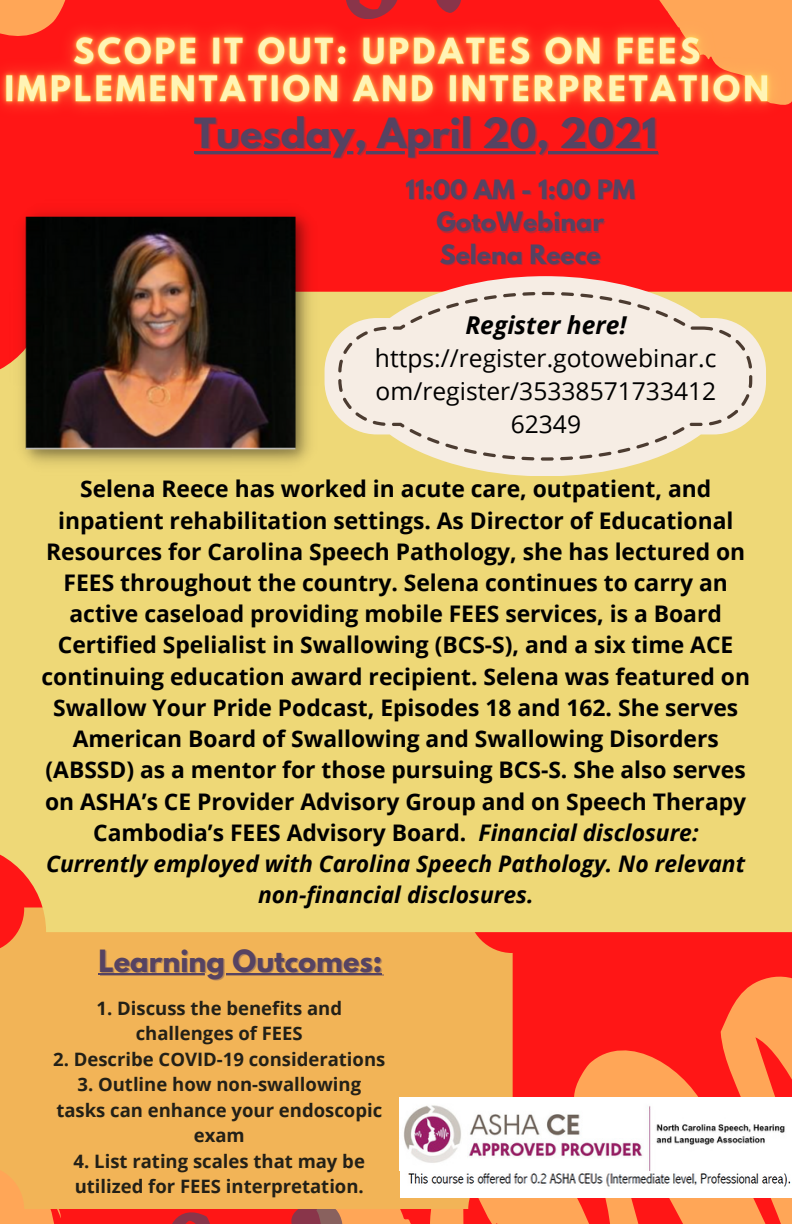
<style>
.page{position:relative;width:792px;height:1224px;background:#ff1616}
.page>*{position:absolute;margin:0;border:0;box-sizing:border-box;transform-origin:0 0}
.t1{font:700 37px "League Spartan";color:#564362}
.t2{font:700 27.2px "League Spartan";color:#564362}
.t3{font:24.6px/33px "Open Sans";color:#000;text-align:center}
.t4{font:italic 700 24.6px "Open Sans";color:#000}
.t5{font:700 23.6px "League Spartan";color:#564362}
.t6{font:700 22.8px/31.2px "Open Sans";color:#000;text-align:center}
.t7{font:700 18.6px/25.6px "Open Sans";color:#232017;text-align:center}
.s1{font-style:italic}
</style>
<div class="page">
<svg style="left:346px;top:0;width:52px;height:1px"></svg>
<svg style="left:436px;top:0;width:25px;height:1px"></svg>
<svg style="left:350px;top:976px;width:442px;height:248px"></svg>
<svg style="left:291px;top:1209px;width:59px;height:15px"></svg>
<svg style="left:0;top:1209px;width:210px;height:15px"></svg>
<div style="left:0;top:932px;width:513px;height:277px;background:#f2b457"></div>
<div style="left:0;top:292px;width:792px;height:640px;background:#eed877"></div>
<img style="left:400px;top:1097px;width:392px;height:100px">
<img style="left:9px;top:211px;width:312px;height:264px">
<img style="left:0;top:1px;width:792px;height:109px">
<hr style="left:196px;top:152px;width:463px;height:3px;background:#564362;opacity:.4">
<hr style="left:194px;top:151px;width:463px;height:3px;background:#564362">
<hr style="left:100px;top:974px;width:284px;height:2px;background:#564362;opacity:.4">
<hr style="left:99px;top:973px;width:283px;height:2px;background:#564362">
<svg style="left:325px;top:276px;width:441px;height:200px"></svg>
<svg style="left:338px;top:292px;width:414px;height:169px;background:#f0e5d1"></svg>
<p class="t1" style="left:194px;top:114px;width:465px">Tuesday, April 20, 2021</p>
<p class="t5" style="left:405px;top:177px;width:231px">11:00 AM - 1:00 PM</p>
<p class="t5" style="left:436px;top:210px;width:169px">GotoWebinar</p>
<p class="t5" style="left:440px;top:243px;width:162px">Selena Reece</p>
<p class="t4" style="left:465px;top:308px;width:163px">Register here!</p>
<p class="t3" style="left:375px;top:341px;width:343px">https://register.gotowebinar.c om/register/35338571733412<br>62349</p>
<p class="t6" style="left:41px;top:473px;width:710px">Selena Reece has worked in acute care, outpatient, and inpatient rehabilitation settings. As Director of Educational Resources for Carolina Speech Pathology, she has lectured on FEES throughout the country. Selena continues to carry an active caseload providing mobile FEES services, is a Board Certified Spelialist in Swallowing (BCS-S), and a six time ACE continuing education award recipient. Selena was featured on Swallow Your Pride Podcast, Episodes 18 and 162. She serves American Board of Swallowing and Swallowing Disorders (ABSSD) as a mentor for those pursuing BCS-S. She also serves on ASHA’s CE Provider Advisory Group and on Speech Therapy Cambodia’s FEES Advisory Board. <span class="s1">Financial disclosure:<br>Currently employed with Carolina Speech Pathology. No relevant non-financial disclosures.</span></p>
<p class="t2" style="left:99px;top:947px;width:285px">Learning Outcomes:</p>
<p class="t7" style="left:97px;top:994px;width:247px">1. Discuss the benefits and challenges of FEES</p>
<p class="t7" style="left:53px;top:1045px;width:334px">2. Describe COVID-19 considerations</p>
<p class="t7" style="left:56px;top:1071px;width:327px">3. Outline how non-swallowing tasks can enhance your endoscopic exam</p>
<p class="t7" style="left:74px;top:1147px;width:293px;text-align:left">4. List rating scales that may be utilized for FEES interpretation.</p>
</div>
